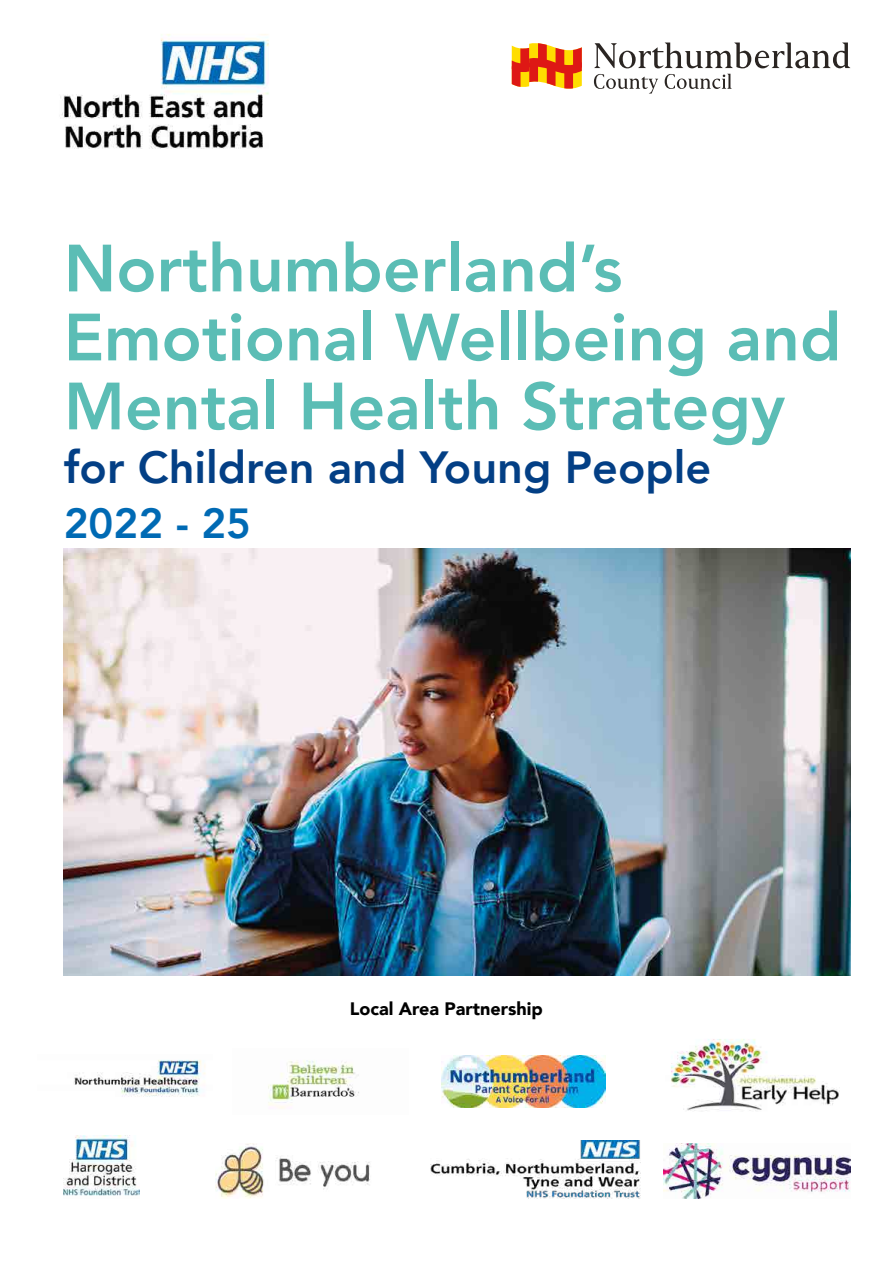
<style>
.page{position:relative;width:893px;height:1263px;background:#fff}
.page>*{position:absolute;margin:0;border:0;box-sizing:border-box;transform-origin:0 0}
.t1{font:800 66px/69px "Avenir";color:#5bbdb5}
.t2{font:800 45px "Avenir";color:#033f85}
.t3{font:800 42px "Avenir";color:#006ab4}
.t4{font:900 18px "Avenir";color:#000}
</style>
<div class="page">
<img style="left:60px;top:34px;width:209px;height:115px">
<svg style="left:594px;top:43px;width:256px;height:25px"></svg>
<svg style="left:594px;top:74px;width:64px;height:20px"></svg>
<svg style="left:665px;top:74px;width:67px;height:15px"></svg>
<svg style="left:512px;top:43px;width:70px;height:46px;background:#ee7d33"></svg>
<img style="left:64px;top:549px;width:786px;height:427px">
<img style="left:671px;top:1039px;width:168px;height:72px">
<img style="left:664px;top:1143px;width:186px;height:55px">
<img style="left:431px;top:1140px;width:210px;height:58px">
<img style="left:215px;top:1144px;width:155px;height:54px">
<img style="left:268px;top:1060px;width:91px;height:49px">
<img style="left:64px;top:1135px;width:75px;height:61px">
<img style="left:74px;top:1060px;width:132px;height:37px">
<img style="left:441px;top:1056px;width:165px;height:52px">
<p class="t1" style="left:64px;top:234px;width:779px">Northumberland’s<br>Emotional Wellbeing and<br>Mental Health Strategy</p>
<p class="t2" style="left:64px;top:433px;width:649px">for Children and Young People</p>
<p class="t3" style="left:64px;top:491px;width:189px">2022 - 25</p>
<p class="t4" style="left:350px;top:993px;width:194px">Local Area Partnership</p>
</div>
